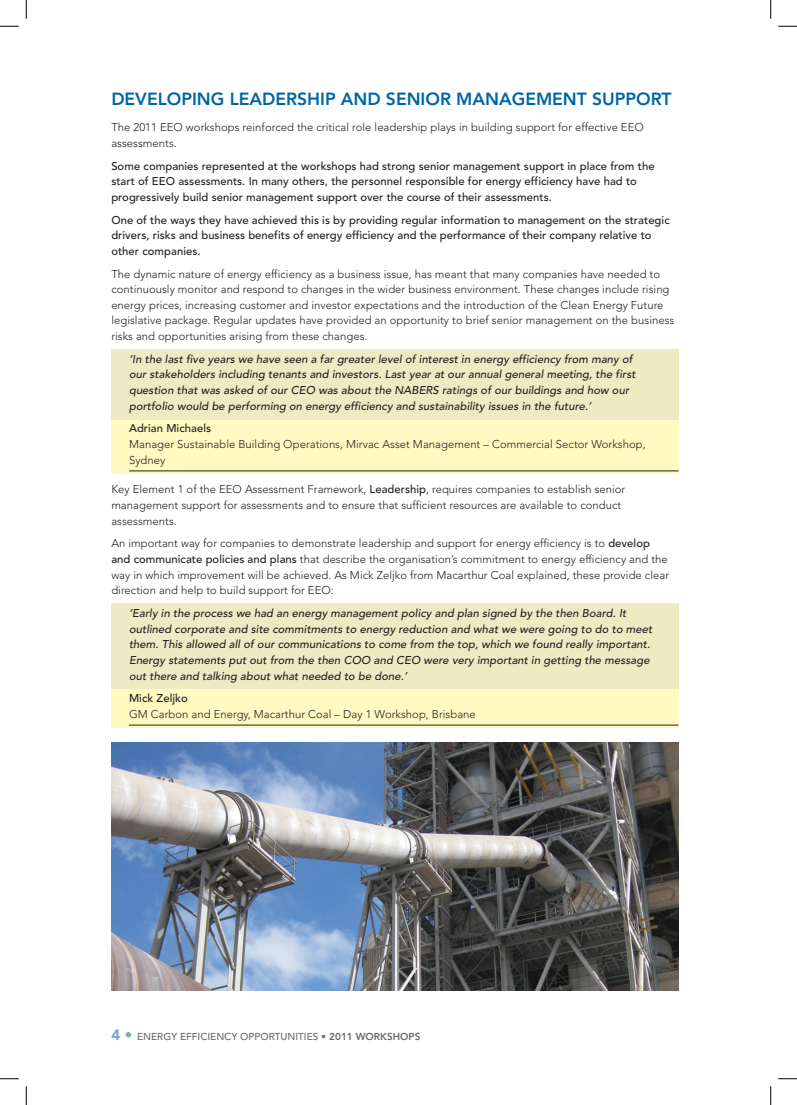
<style>
.page{position:relative;width:797px;height:1105px;background:#fff}
.page>*{position:absolute;margin:0;border:0;box-sizing:border-box;transform-origin:0 0}
.HEADING_1{font:800 17.5px "Avenir LT Std";color:#0065a4}
.t1{font:900 15px "Avenir LT Std";color:#7ca3cb}
.Body_text{font:300 11.25px/15.6px "Avenir LT Std";letter-spacing:.005em;color:#231f20}
.QUOTE{font:italic 500 11.25px/15.6px "Avenir LT Std";letter-spacing:.005em;color:#231f20}
.BOLD_TEXT{font:500 11.25px/15.6px "Avenir LT Std";letter-spacing:.005em;color:#231f20}
.QUOTE_ATTRIBUTION{font:300 11.25px/15.6px "Avenir LT Std";letter-spacing:.005em;color:#231f20}
.t2{font:500 10px "Avenir LT Std";color:#69696c}
.s1{font-weight:500}
.s2{font-weight:400}
.s3{font-weight:800}
</style>
<div class="page">
<div style="left:111px;top:687px;width:567px;height:41px;background:#fffac1"></div>
<div style="left:111px;top:420px;width:567px;height:54px;background:#fffac1"></div>
<div style="left:111px;top:604px;width:567px;height:85px;background:#eeeac4"></div>
<div style="left:111px;top:349px;width:567px;height:71px;background:#eeeac4"></div>
<hr style="left:111px;top:990px;width:567px;height:1px;background:#0065a4">
<hr style="left:129px;top:471px;width:549px;height:1px;background:#231f20">
<hr style="left:129px;top:725px;width:549px;height:1px;background:#231f20">
<img style="left:111px;top:742px;width:567px;height:248px">
<svg style="left:0;top:25px;width:19px;height:2px"></svg>
<svg style="left:778px;top:25px;width:19px;height:2px"></svg>
<svg style="left:0;top:1078px;width:19px;height:1px"></svg>
<svg style="left:778px;top:1078px;width:19px;height:1px"></svg>
<svg style="left:25px;top:0;width:2px;height:19px"></svg>
<svg style="left:25px;top:1086px;width:2px;height:19px"></svg>
<svg style="left:770px;top:0;width:1px;height:19px"></svg>
<svg style="left:770px;top:1086px;width:1px;height:19px"></svg>
<p class="HEADING_1" style="left:111px;top:89px;width:561px">DEVELOPING LEADERSHIP AND SENIOR MANAGEMENT SUPPORT</p>
<p class="Body_text" style="left:111px;top:120px;width:534px">The 2011 EEO workshops reinforced the critical role leadership plays in building support for effective EEO assessments.</p>
<p class="BOLD_TEXT" style="left:111px;top:158px;width:544px">Some companies represented at the workshops had strong senior management support in place from the start of EEO assessments. In many others, the personnel responsible for energy efficiency have had to progressively build senior management support over the course of their assessments.</p>
<p class="BOLD_TEXT" style="left:111px;top:212px;width:560px">One of the ways they have achieved this is by providing regular information to management on the strategic drivers, risks and business benefits of energy efficiency and the performance of their company relative to other companies.</p>
<p class="Body_text" style="left:111px;top:266px;width:564px">The dynamic nature of energy efficiency as a business issue, has meant that many companies have needed to continuously monitor and respond to changes in the wider business environment. These changes include rising energy prices, increasing customer and investor expectations and the introduction of the Clean Energy Future legislative package. Regular updates have provided an opportunity to brief senior management on the business risks and opportunities arising from these changes.</p>
<p class="QUOTE" style="left:129px;top:351px;width:508px">‘In the last five years we have seen a far greater level of interest in energy efficiency from many of our stakeholders including tenants and investors. Last year at our annual general meeting, the first question that was asked of our CEO was about the NABERS ratings of our buildings and how our portfolio would be performing on energy efficiency and sustainability issues in the future.’</p>
<p class="QUOTE_ATTRIBUTION" style="left:129px;top:421px;width:518px"><span class="s1">Adrian Michaels<br></span>Manager Sustainable Building Operations, Mirvac Asset Management – Commercial Sector Workshop,<br>Sydney</p>
<p class="Body_text" style="left:111px;top:482px;width:515px">Key Element 1 of the EEO Assessment Framework, <span class="s1">Leadership</span>, requires companies to establish senior management support for assessments and to ensure that sufficient resources are available to conduct assessments.</p>
<p class="Body_text" style="left:111px;top:536px;width:559px">An important way for companies to demonstrate leadership and support for energy efficiency is to <span class="s1">develop and communicate policies and plans</span> that describe the organisation’s commitment to energy efficiency and the way in which improvement will be achieved. As Mick Zeljko from Macarthur Coal explained, these provide clear direction and help to build support for EEO:</p>
<p class="QUOTE" style="left:129px;top:606px;width:525px">‘Early in the process we had an energy management policy and plan signed by the then Board. It outlined corporate and site commitments to energy reduction and what we were going to do to meet them. This allowed all of our communications to come from the top, which we found really important.<br>Energy statements put out from the then COO and CEO were very important in getting the message out there and talking about what needed to be done.’</p>
<p class="QUOTE_ATTRIBUTION" style="left:129px;top:691px;width:348px"><span class="s1">Mick Zeljko<br></span>GM Carbon and Energy, Macarthur Coal – Day 1 Workshop, Brisbane</p>
<p class="t1" style="left:111px;top:1026px;width:22px">4 <span class="s2">•</span></p>
<p class="t2" style="left:137px;top:1030px;width:285px">ENERGY EFFICIENCY OPPORTUNITIES <span class="s3">• 2011 WORKSHOPS</span></p>
</div>
